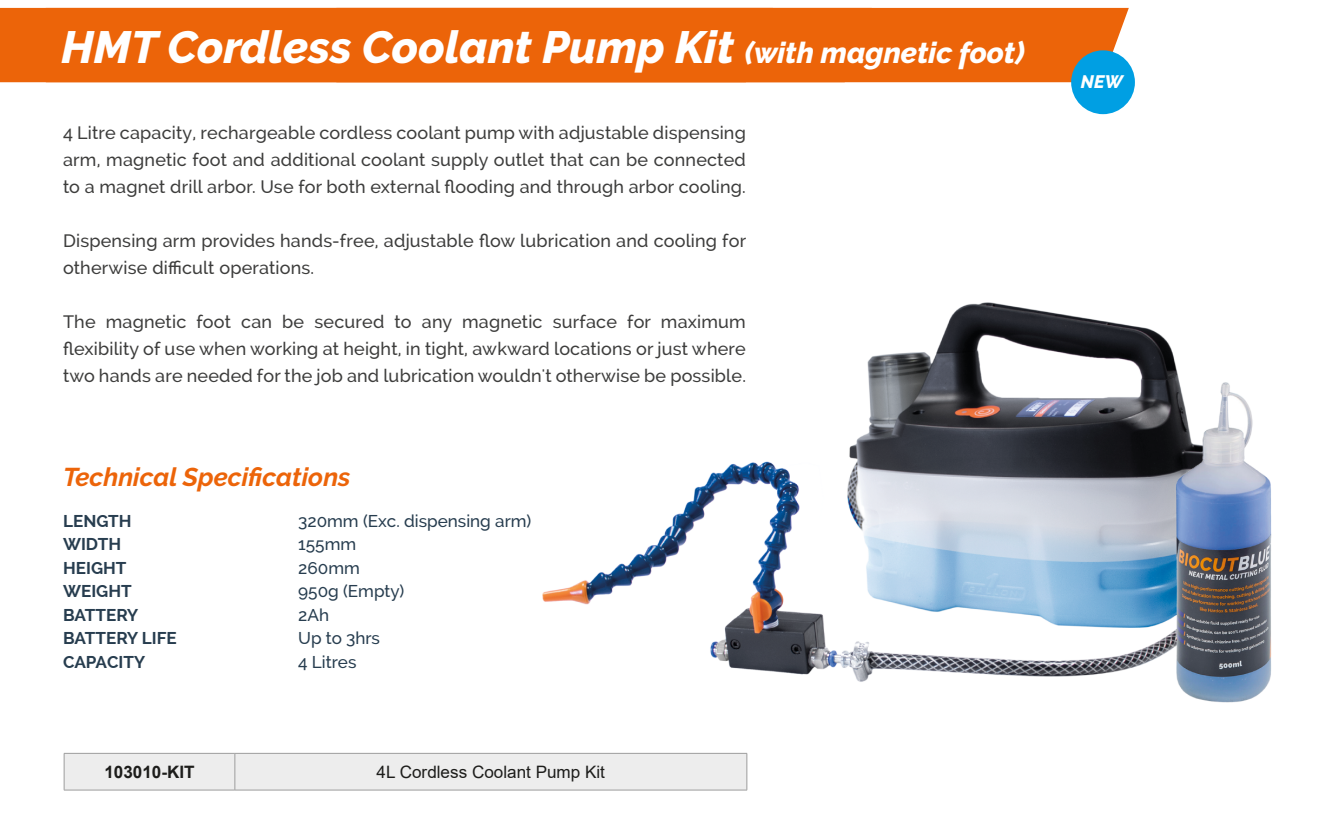
<style>
.page{position:relative;width:1321px;height:819px;background:#fff}
.page>*{position:absolute;margin:0;border:0;box-sizing:border-box;transform-origin:0 0}
.t1{font:italic 800 45px "Raleway";color:#fff}
.t2{font:italic 700 25.65px "Raleway";color:#ec6409}
.t3{font:500 18px/27px "Raleway";letter-spacing:.01em;color:#3d3d3c;text-align:justify}
.t4{font:italic 800 18px "Raleway";color:#fff}
.t5{font:500 17.1px/23.4px "Raleway";color:#273d4f}
.t6{font:700 17.1px/23.4px "Raleway";color:#273d4f}
.t7{font:17.1px "Arial";color:#1d1d1b}
.t8{font:700 17.1px "Arial";color:#1d1d1b}
.s1{font-size:29.25px}
</style>
<div class="page">
<img style="left:529px;top:302px;width:743px;height:489px">
<svg style="left:0;top:8px;width:19px;height:74px"></svg>
<div style="left:872px;top:8px;width:257px;height:74px;background:#ec6409"></div>
<div style="left:19px;top:8px;width:853px;height:74px;background:#ec6409"></div>
<div style="left:65px;top:753px;width:681px;height:36px;background:#ededed"></div>
<hr style="left:746px;top:753px;width:1px;height:36px;background:#9d9d9d">
<hr style="left:234px;top:753px;width:1px;height:36px;background:#9d9d9d">
<hr style="left:64px;top:752px;width:171px;height:1px;background:#9d9d9d">
<hr style="left:64px;top:753px;width:1px;height:36px;background:#9d9d9d">
<hr style="left:235px;top:752px;width:512px;height:1px;background:#9d9d9d">
<hr style="left:64px;top:789px;width:171px;height:1px;background:#9d9d9d">
<hr style="left:235px;top:789px;width:512px;height:1px;background:#9d9d9d">
<div style="left:1071px;top:50px;width:64px;height:64px;background:#009fe3;border-radius:50%"></div>
<h1 class="t1" style="left:61px;top:21px;width:965px">HMT Cordless Coolant Pump Kit <span class="s1">(with magnetic foot)</span></h1>
<p class="t3" style="left:63px;top:119px;width:684px">4 Litre capacity, rechargeable cordless coolant pump with adjustable dispensing arm, magnetic foot and additional coolant supply outlet that can be connected to a magnet drill arbor. Use for both external flooding and through arbor cooling.</p>
<p class="t3" style="left:63px;top:227px;width:685px">Dispensing arm provides hands-free, adjustable flow lubrication and cooling for otherwise difficult operations.</p>
<p class="t3" style="left:63px;top:308px;width:684px">The magnetic foot can be secured to any magnetic surface for maximum flexibility of use when working at height, in tight, awkward locations or just where two hands are needed for the job and lubrication wouldn't otherwise be possible.</p>
<h2 class="t2" style="left:63px;top:462px;width:289px">Technical Specifications</h2>
<p class="t6" style="left:63px;top:509px;width:115px">LENGTH<br>WIDTH<br>HEIGHT<br>WEIGHT<br>BATTERY<br>BATTERY LIFE<br>CAPACITY</p>
<p class="t5" style="left:298px;top:509px;width:235px">320mm (Exc. dispensing arm)<br>155mm<br>260mm<br>950g (Empty)<br>2Ah<br>Up to 3hrs<br>4 Litres</p>
<p class="t8" style="left:104px;top:759px;width:92px">103010-KIT</p>
<p class="t7" style="left:377px;top:760px;width:230px">4L Cordless Coolant Pump Kit</p>
<p class="t4" style="left:1081px;top:72px;width:43px">NEW</p>
</div>
